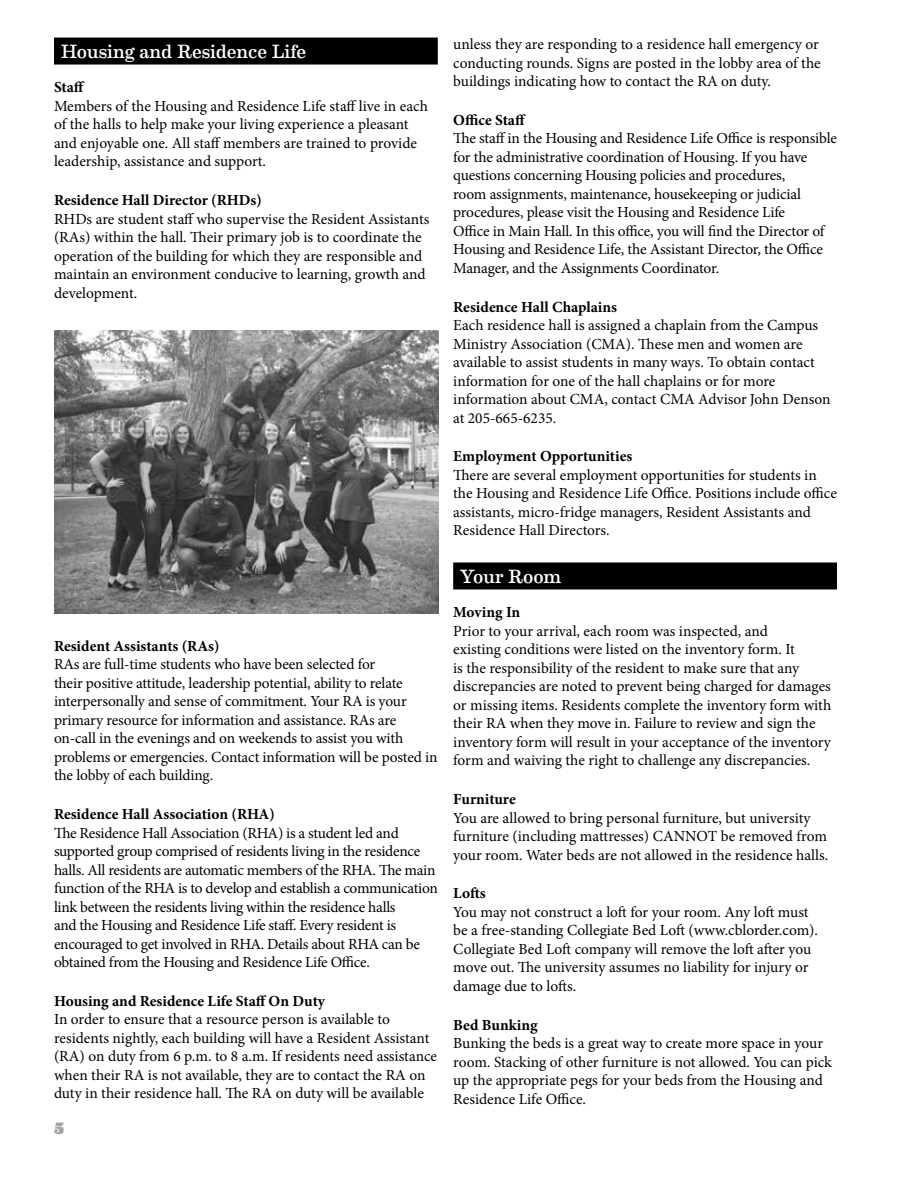
<style>
.page{position:relative;width:918px;height:1188px;background:#fff}
.page>*{position:absolute;margin:0;border:0;box-sizing:border-box;transform-origin:0 0}
.t1{font:19.35px "Eames Century Modern";letter-spacing:-.01em;color:#fff}
.t2{font:900 16.8px "Eames Century Modern";color:#636466}
.t3{font:15.45px/18.5px "Minion Pro";letter-spacing:-.01em;color:#000}
.t4{font:700 15.45px "Minion Pro";color:#000}
</style>
<div class="page">
<div style="left:54px;top:38px;width:384px;height:27px;background:#000"></div>
<div style="left:453px;top:562px;width:384px;height:27px;background:#000"></div>
<img style="left:55px;top:330px;width:383px;height:284px">
<p class="t1" style="left:61px;top:37px;width:247px">Housing and Residence Life</p>
<p class="t4" style="left:54px;top:77px;width:32px">Staff</p>
<p class="t3" style="left:54px;top:97px;width:375px">Members of the Housing and Residence Life staff live in each of the halls to help make your living experience a pleasant and enjoyable one. All staff members are trained to provide leadership, assistance and support.</p>
<p class="t4" style="left:54px;top:189px;width:209px">Residence Hall Director (RHDs)</p>
<p class="t3" style="left:54px;top:210px;width:377px">RHDs are student staff who supervise the Resident Assistants (RAs) within the hall. Their primary job is to coordinate the operation of the building for which they are responsible and maintain an environment conducive to learning, growth and development.</p>
<p class="t4" style="left:54px;top:635px;width:167px">Resident Assistants (RAs)</p>
<p class="t3" style="left:54px;top:655px;width:385px">RAs are full-time students who have been selected for<br>their positive attitude, leadership potential, ability to relate interpersonally and sense of commitment. Your RA is your primary resource for information and assistance. RAs are on-call in the evenings and on weekends to assist you with problems or emergencies. Contact information will be posted in the lobby of each building.</p>
<p class="t4" style="left:54px;top:803px;width:222px">Residence Hall Association (RHA)</p>
<p class="t3" style="left:54px;top:823px;width:385px">The Residence Hall Association (RHA) is a student led and supported group comprised of residents living in the residence halls. All residents are automatic members of the RHA. The main function of the RHA is to develop and establish a communication link between the residents living within the residence halls<br>and the Housing and Residence Life staff. Every resident is encouraged to get involved in RHA. Details about RHA can be obtained from the Housing and Residence Life Office.</p>
<p class="t4" style="left:54px;top:990px;width:273px">Housing and Residence Life Staff On Duty</p>
<p class="t3" style="left:54px;top:1010px;width:385px">In order to ensure that a resource person is available to residents nightly, each building will have a Resident Assistant (RA) on duty from 6 p.m. to 8 a.m. If residents need assistance when their RA is not available, they are to contact the RA on duty in their residence hall. The RA on duty will be available</p>
<p class="t2" style="left:54px;top:1115px;width:12px">5</p>
<p class="t3" style="left:453px;top:35px;width:369px">unless they are responding to a residence hall emergency or conducting rounds. Signs are posted in the lobby area of the buildings indicating how to contact the RA on duty.</p>
<p class="t4" style="left:453px;top:109px;width:74px">Office Staff</p>
<p class="t3" style="left:453px;top:129px;width:385px">The staff in the Housing and Residence Life Office is responsible for the administrative coordination of Housing. If you have questions concerning Housing policies and procedures,<br>room assignments, maintenance, housekeeping or judicial procedures, please visit the Housing and Residence Life<br>Office in Main Hall. In this office, you will find the Director of Housing and Residence Life, the Assistant Director, the Office Manager, and the Assignments Coordinator.</p>
<p class="t4" style="left:453px;top:296px;width:165px">Residence Hall Chaplains</p>
<p class="t3" style="left:453px;top:316px;width:379px">Each residence hall is assigned a chaplain from the Campus Ministry Association (CMA). These men and women are available to assist students in many ways. To obtain contact information for one of the hall chaplains or for more information about CMA, contact CMA Advisor John Denson at 205-665-6235.</p>
<p class="t4" style="left:453px;top:445px;width:181px">Employment Opportunities</p>
<p class="t3" style="left:453px;top:466px;width:385px">There are several employment opportunities for students in the Housing and Residence Life Office. Positions include office assistants, micro-fridge managers, Resident Assistants and Residence Hall Directors.</p>
<p class="t1" style="left:460px;top:562px;width:103px">Your Room</p>
<p class="t4" style="left:453px;top:602px;width:69px">Moving In</p>
<p class="t3" style="left:453px;top:622px;width:380px">Prior to your arrival, each room was inspected, and<br>existing conditions were listed on the inventory form. It<br>is the responsibility of the resident to make sure that any discrepancies are noted to prevent being charged for damages or missing items. Residents complete the inventory form with their RA when they move in. Failure to review and sign the inventory form will result in your acceptance of the inventory form and waiving the right to challenge any discrepancies.</p>
<p class="t4" style="left:453px;top:788px;width:64px">Furniture</p>
<p class="t3" style="left:453px;top:809px;width:377px">You are allowed to bring personal furniture, but university furniture (including mattresses) CANNOT be removed from your room. Water beds are not allowed in the residence halls.</p>
<p class="t4" style="left:453px;top:883px;width:34px">Lofts</p>
<p class="t3" style="left:453px;top:903px;width:366px">You may not construct a loft for your room. Any loft must be a free-standing Collegiate Bed Loft (www.cblorder.com).<br>Collegiate Bed Loft company will remove the loft after you move out. The university assumes no liability for injury or damage due to lofts.</p>
<p class="t4" style="left:453px;top:1014px;width:86px">Bed Bunking</p>
<p class="t3" style="left:453px;top:1034px;width:380px">Bunking the beds is a great way to create more space in your room. Stacking of other furniture is not allowed. You can pick up the appropriate pegs for your beds from the Housing and Residence Life Office.</p>
</div>
